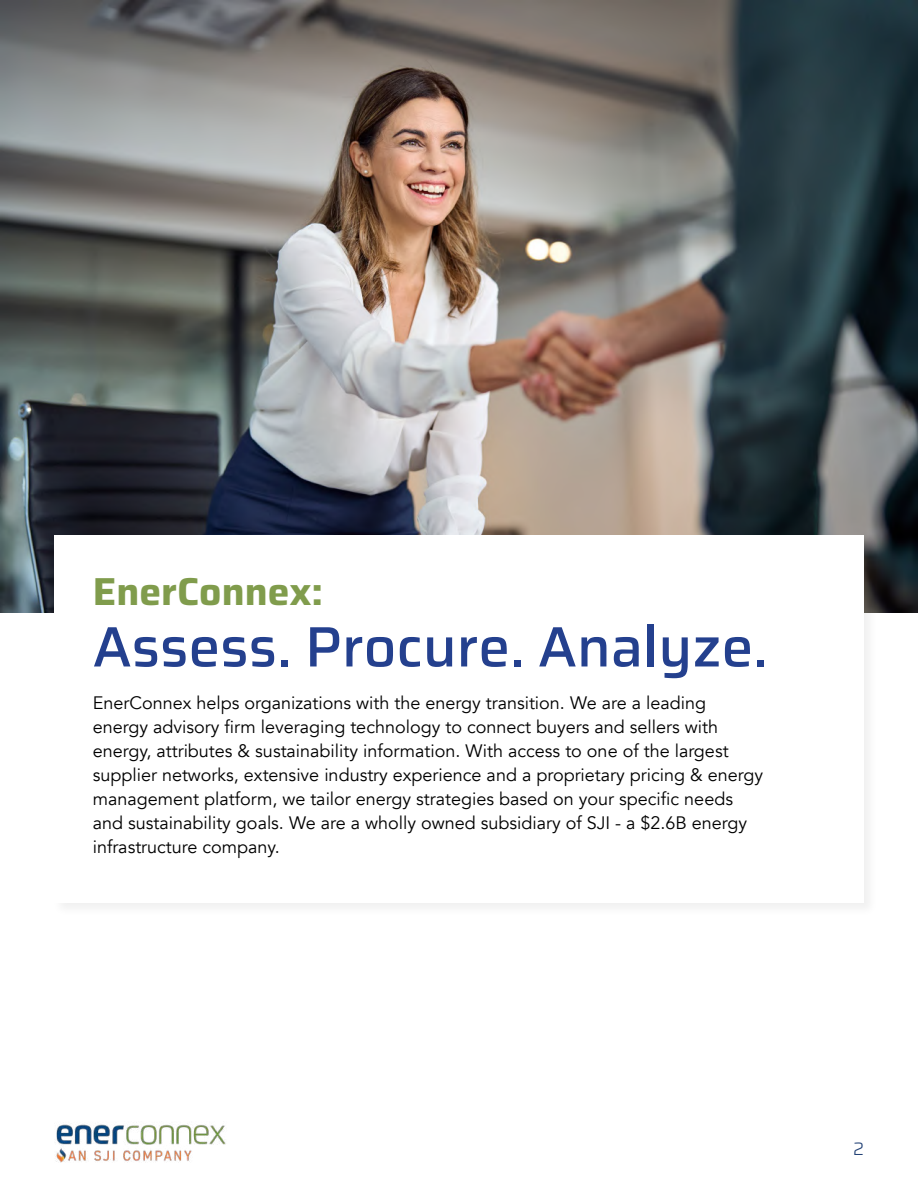
<style>
.page{position:relative;width:918px;height:1188px;background:#fff}
.page>*{position:absolute;margin:0;border:0;box-sizing:border-box;transform-origin:0 0}
.t1{font:100 57px "Saira";color:#24408e}
.t2{font:100 39px "Saira";color:#809c4c}
.t3{font:18px/24px "Avenir";color:#000}
.t4{font:100 18px "Saira";color:#234276}
</style>
<div class="page">
<img style="left:55px;top:1124px;width:171px;height:39px">
<img style="left:0;top:0;width:918px;height:612px">
<div style="left:52px;top:533px;width:826px;height:384px;background:#000;opacity:.06"></div>
<div style="left:54px;top:536px;width:810px;height:367px;background:#fff"></div>
<h2 class="t2" style="left:93px;top:559px;width:232px">EnerConnex:</h2>
<h1 class="t1" style="left:93px;top:600px;width:676px">Assess. Procure. Analyze.</h1>
<p class="t3" style="left:93px;top:691px;width:672px">EnerConnex helps organizations with the energy transition. We are a leading energy advisory firm leveraging technology to connect buyers and sellers with energy, attributes &amp; sustainability information. With access to one of the largest supplier networks, extensive industry experience and a proprietary pricing &amp; energy management platform, we tailor energy strategies based on your specific needs and sustainability goals. We are a wholly owned subsidiary of SJI - a $2.6B energy infrastructure company.</p>
<p class="t4" style="left:853px;top:1134px;width:12px">2</p>
</div>
